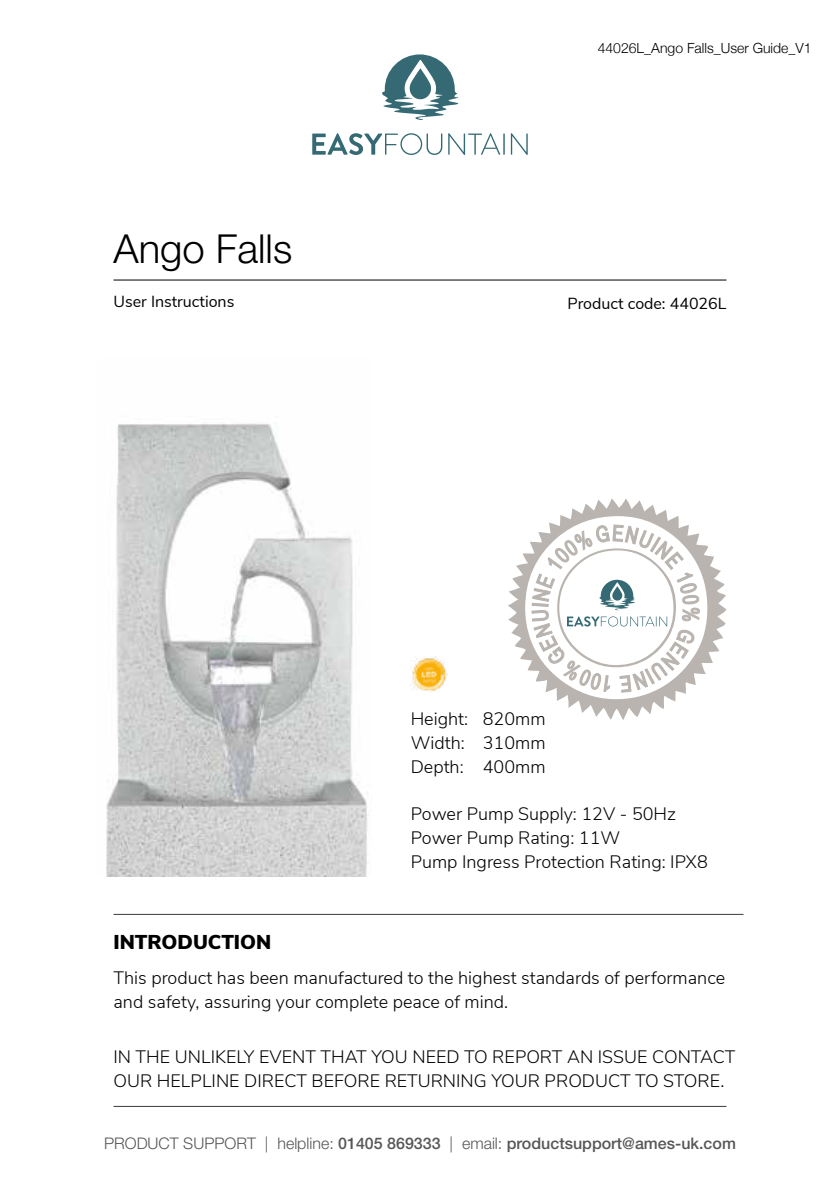
<style>
.page{position:relative;width:840px;height:1191px;background:#fff}
.page>*{position:absolute;margin:0;border:0;box-sizing:border-box;transform-origin:0 0}
.t1{font:300 40px "Helvetica Neue LT Pro";color:#000}
.t2{font:900 20px "Nunito Sans";color:#000}
.t3{font:300 18px/24px "Nunito Sans";color:#000}
.t4{font:500 16px "Helvetica Neue LT";color:#575756}
.t5{font:16px "Nunito Sans";color:#000}
.t6{font:300 14px "Helvetica Neue";color:#000}
.s1{font-weight:300}
</style>
<div class="page">
<hr style="left:113px;top:1106px;width:613px;height:1px;background:#3c3c3b">
<hr style="left:113px;top:914px;width:630px;height:1px;background:#3c3c3b">
<img style="left:106px;top:423px;width:263px;height:453px">
<hr style="left:113px;top:279px;width:613px;height:1px;background:#000">
<img style="left:410px;top:656px;width:37px;height:36px">
<svg style="left:312px;top:133px;width:130px;height:22px"></svg>
<svg style="left:448px;top:133px;width:56px;height:22px"></svg>
<svg style="left:510px;top:133px;width:17px;height:22px"></svg>
<svg style="left:382px;top:54px;width:76px;height:66px"></svg>
<svg style="left:508px;top:498px;width:218px;height:222px"></svg>
<svg style="left:521px;top:513px;width:190px;height:189px"></svg>
<p class="t6" style="left:597px;top:37px;width:215px">44026L_Ango Falls_User Guide_V1</p>
<h1 class="t1" style="left:113px;top:224px;width:180px">Ango Falls</h1>
<p class="t5" style="left:113px;top:290px;width:122px">User Instructions</p>
<p class="t5" style="left:567px;top:291px;width:160px">Product code: 44026L</p>
<p class="t3" style="left:410px;top:705px;width:136px;text-align:justify">Height: 820mm Width: 310mm Depth: 400mm</p>
<p class="t3" style="left:410px;top:800px;width:298px">Power Pump Supply: 12V - 50Hz<br>Power Pump Rating: 11W<br>Pump Ingress Protection Rating: IPX8</p>
<p class="t2" style="left:113px;top:927px;width:159px">INTRODUCTION</p>
<p class="t3" style="left:113px;top:965px;width:613px">This product has been manufactured to the highest standards of performance and safety, assuring your complete peace of mind.</p>
<p class="t3" style="left:113px;top:1043px;width:623px">IN THE UNLIKELY EVENT THAT YOU NEED TO REPORT AN ISSUE CONTACT<br>OUR HELPLINE DIRECT BEFORE RETURNING YOUR PRODUCT TO STORE.</p>
<p class="t4" style="left:104px;top:1134px;width:633px"><span class="s1">PRODUCT SUPPORT | helpline:</span> 01405 869333 <span class="s1">| email:</span> productsupport@ames-uk.com</p>
</div>
